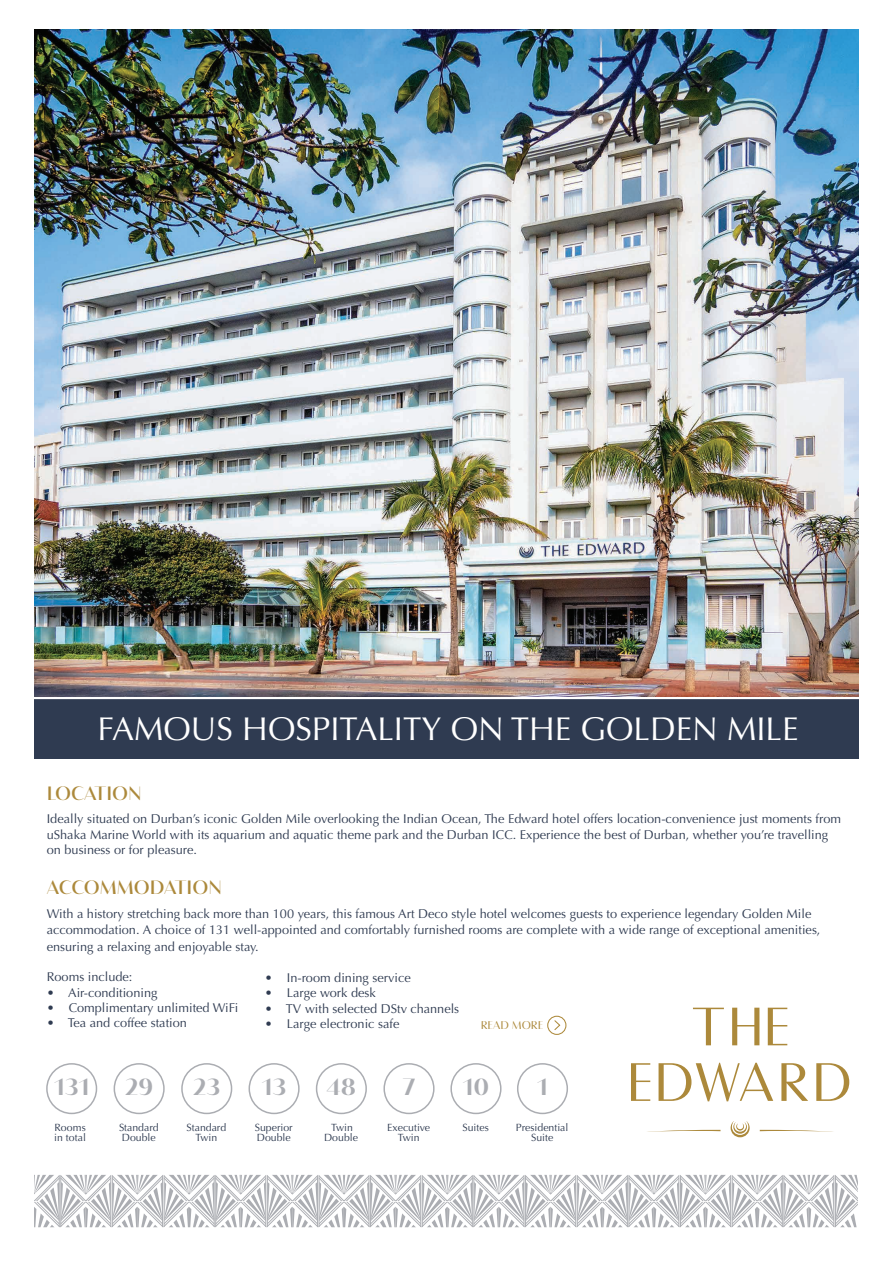
<style>
.page{position:relative;width:893px;height:1263px;background:#fff}
.page>*{position:absolute;margin:0;border:0;box-sizing:border-box;transform-origin:0 0}
.t1{font:33px "Optima";color:#fff}
.t2{font:700 21.75px "Bw Vivant";color:#abadb2}
.t3{font:500 18px "Bw Vivant";color:#ac893b}
.t4{font:12.75px/15.3px "Optima";color:#2f3b51}
.t5{font:10.5px/10.5px "Optima";color:#2f3b51;text-align:center}
.t6{font:10.5px "Bw Vivant";color:#ac893b}
</style>
<div class="page">
<img style="left:34px;top:30px;width:825px;height:667px">
<svg style="left:693px;top:1008px;width:31px;height:37px"></svg>
<svg style="left:732px;top:1008px;width:27px;height:37px"></svg>
<svg style="left:768px;top:1008px;width:19px;height:37px"></svg>
<svg style="left:631px;top:1063px;width:19px;height:38px"></svg>
<svg style="left:659px;top:1063px;width:114px;height:38px"></svg>
<svg style="left:781px;top:1063px;width:27px;height:38px"></svg>
<svg style="left:816px;top:1063px;width:33px;height:38px"></svg>
<svg style="left:731px;top:1121px;width:19px;height:16px"></svg>
<svg style="left:760px;top:1130px;width:73px;height:2px"></svg>
<svg style="left:647px;top:1130px;width:73px;height:2px"></svg>
<svg style="left:34px;top:1174px;width:824px;height:53px"></svg>
<div style="left:34px;top:699px;width:825px;height:59px;background:#2f3b51"></div>
<div style="left:46px;top:1063px;width:51px;height:51px;border:2px solid #abadb2;border-radius:50%"></div>
<div style="left:114px;top:1063px;width:51px;height:51px;border:2px solid #abadb2;border-radius:50%"></div>
<div style="left:181px;top:1063px;width:51px;height:51px;border:2px solid #abadb2;border-radius:50%"></div>
<div style="left:249px;top:1063px;width:51px;height:51px;border:2px solid #abadb2;border-radius:50%"></div>
<div style="left:316px;top:1063px;width:51px;height:51px;border:2px solid #abadb2;border-radius:50%"></div>
<div style="left:383px;top:1063px;width:52px;height:51px;border:2px solid #abadb2;border-radius:50%"></div>
<div style="left:450px;top:1063px;width:51px;height:51px;border:2px solid #abadb2;border-radius:50%"></div>
<div style="left:517px;top:1063px;width:51px;height:51px;border:2px solid #abadb2;border-radius:50%"></div>
<div style="left:547px;top:1016px;width:19px;height:19px;border:1px solid #ac893b;border-radius:50%"></div>
<svg style="left:554px;top:1020px;width:7px;height:10px"></svg>
<h1 class="t1" style="left:97px;top:710px;width:703px">FAMOUS HOSPITALITY ON THE GOLDEN MILE</h1>
<h3 class="t3" style="left:47px;top:783px;width:97px">LOCATION</h3>
<p class="t4" style="left:47px;top:811px;width:796px">Ideally situated on Durban’s iconic Golden Mile overlooking the Indian Ocean, The Edward hotel offers location-convenience just moments from uShaka Marine World with its aquarium and aquatic theme park and the Durban ICC. Experience the best of Durban, whether you’re travelling on business or for pleasure.</p>
<h3 class="t3" style="left:47px;top:876px;width:177px">ACCOMMODATION</h3>
<p class="t4" style="left:47px;top:905px;width:775px;line-height:16.5px">With a history stretching back more than 100 years, this famous Art Deco style hotel welcomes guests to experience legendary Golden Mile accommodation. A choice of 131 well-appointed and comfortably furnished rooms are complete with a wide range of exceptional amenities, ensuring a relaxing and enjoyable stay.</p>
<p class="t4" style="left:47px;top:969px;width:87px">Rooms include:</p>
<p class="t4" style="left:47px;top:985px;width:112px">• Air-conditioning</p>
<p class="t4" style="left:47px;top:1000px;width:193px">• Complimentary unlimited WiFi</p>
<p class="t4" style="left:47px;top:1015px;width:142px">• Tea and coffee station</p>
<p class="t4" style="left:265px;top:970px;width:147px">• In-room dining service</p>
<p class="t4" style="left:265px;top:985px;width:113px">• Large work desk</p>
<p class="t4" style="left:265px;top:1001px;width:196px">• TV with selected DStv channels</p>
<p class="t4" style="left:265px;top:1016px;width:136px">• Large electronic safe</p>
<p class="t6" style="left:481px;top:1018px;width:64px">READ MORE</p>
<h2 class="t2" style="left:54px;top:1073px;width:37px">131</h2>
<p class="t5" style="left:54px;top:1122px;width:33px;text-align:left">Rooms in total</p>
<h2 class="t2" style="left:125px;top:1073px;width:30px">29</h2>
<p class="t5" style="left:119px;top:1122px;width:41px;text-align:left">Standard<br>Double</p>
<h2 class="t2" style="left:193px;top:1073px;width:29px">23</h2>
<p class="t5" style="left:187px;top:1122px;width:41px">Standard<br>Twin</p>
<h2 class="t2" style="left:262px;top:1073px;width:26px">13</h2>
<p class="t5" style="left:255px;top:1122px;width:39px;text-align:left">Superior<br>Double</p>
<h2 class="t2" style="left:327px;top:1073px;width:31px">48</h2>
<p class="t5" style="left:324px;top:1122px;width:35px">Twin<br>Double</p>
<h2 class="t2" style="left:403px;top:1073px;width:14px">7</h2>
<p class="t5" style="left:387px;top:1122px;width:44px">Executive<br>Twin</p>
<h2 class="t2" style="left:463px;top:1073px;width:28px">10</h2>
<p class="t5" style="left:463px;top:1122px;width:28px">Suites</p>
<h2 class="t2" style="left:537px;top:1073px;width:12px">1</h2>
<p class="t5" style="left:516px;top:1122px;width:54px">Presidential<br>Suite</p>
</div>
